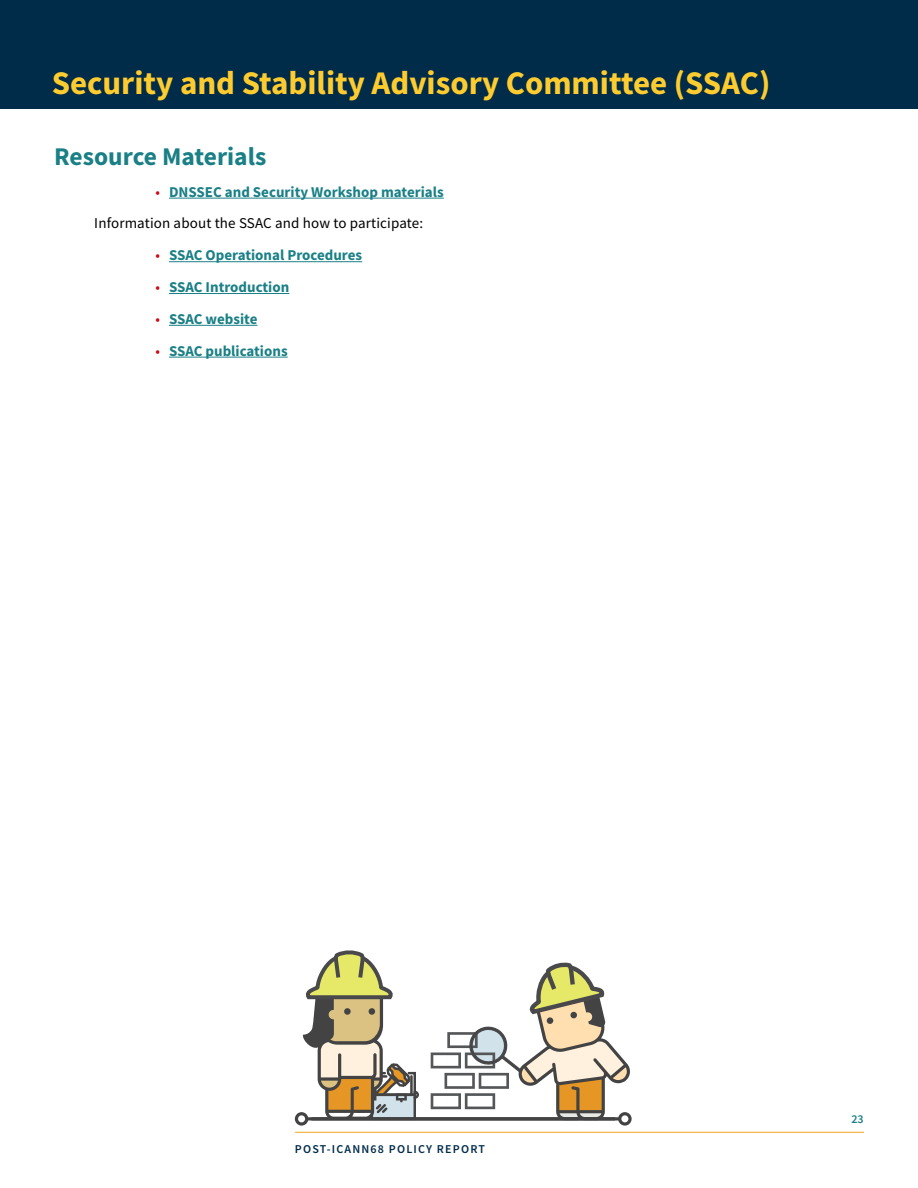
<style>
.page{position:relative;width:918px;height:1188px;background:#fff}
.page>*{position:absolute;margin:0;border:0;box-sizing:border-box;transform-origin:0 0}
.t1{font:700 33px "Source Sans Pro";color:#fecc2f}
.t2{font:700 25.5px "Source Sans Pro";color:#1a8086}
.t3{font:15px/31.8px "Source Sans Pro";letter-spacing:.01em;color:#000}
.t4{font:700 15px "Source Sans Pro";color:#1a8086}
.t5{font:600 12px "Source Sans Pro";letter-spacing:.1em;color:#002b49}
.t6{font:600 12px "Source Sans Pro";color:#1a8086}
.s1{color:#cb0813}
.s2{font-weight:700;color:#1a8086}
.s3{font-weight:400;color:#cb0813}
</style>
<div class="page">
<div style="left:0;top:0;width:918px;height:108px;background:#002b49"></div>
<hr style="left:295px;top:1132px;width:569px;height:1px;background:#f2a41e">
<hr style="left:169px;top:198px;width:275px;height:1px;background:#1a8086">
<hr style="left:169px;top:261px;width:193px;height:1px;background:#1a8086">
<hr style="left:169px;top:293px;width:120px;height:1px;background:#1a8086">
<hr style="left:169px;top:325px;width:88px;height:1px;background:#1a8086">
<hr style="left:169px;top:357px;width:119px;height:1px;background:#1a8086">
<svg style="left:295px;top:950px;width:337px;height:176px"></svg>
<h1 class="t1" style="left:52px;top:61px;width:720px">Security and Stability Advisory Committee (SSAC)</h1>
<h2 class="t2" style="left:54px;top:139px;width:214px">Resource Materials</h2>
<p class="t3" style="left:94px;top:176px;width:351px;text-indent:61px"><span class="s1">•</span> <span class="s2">DNSSEC and Security Workshop materials<br></span>Information about the SSAC and how to participate:</p>
<p class="t4" style="left:156px;top:245px;width:208px"><span class="s3">•</span> SSAC Operational Procedures</p>
<p class="t4" style="left:156px;top:277px;width:135px"><span class="s3">•</span> SSAC Introduction</p>
<p class="t4" style="left:156px;top:309px;width:103px"><span class="s3">•</span> SSAC website</p>
<p class="t4" style="left:156px;top:340px;width:134px"><span class="s3">•</span> SSAC publications</p>
<p class="t5" style="left:295px;top:1141px;width:192px">POST-ICANN68 POLICY REPORT</p>
<p class="t6" style="left:851px;top:1111px;width:14px">23</p>
</div>
